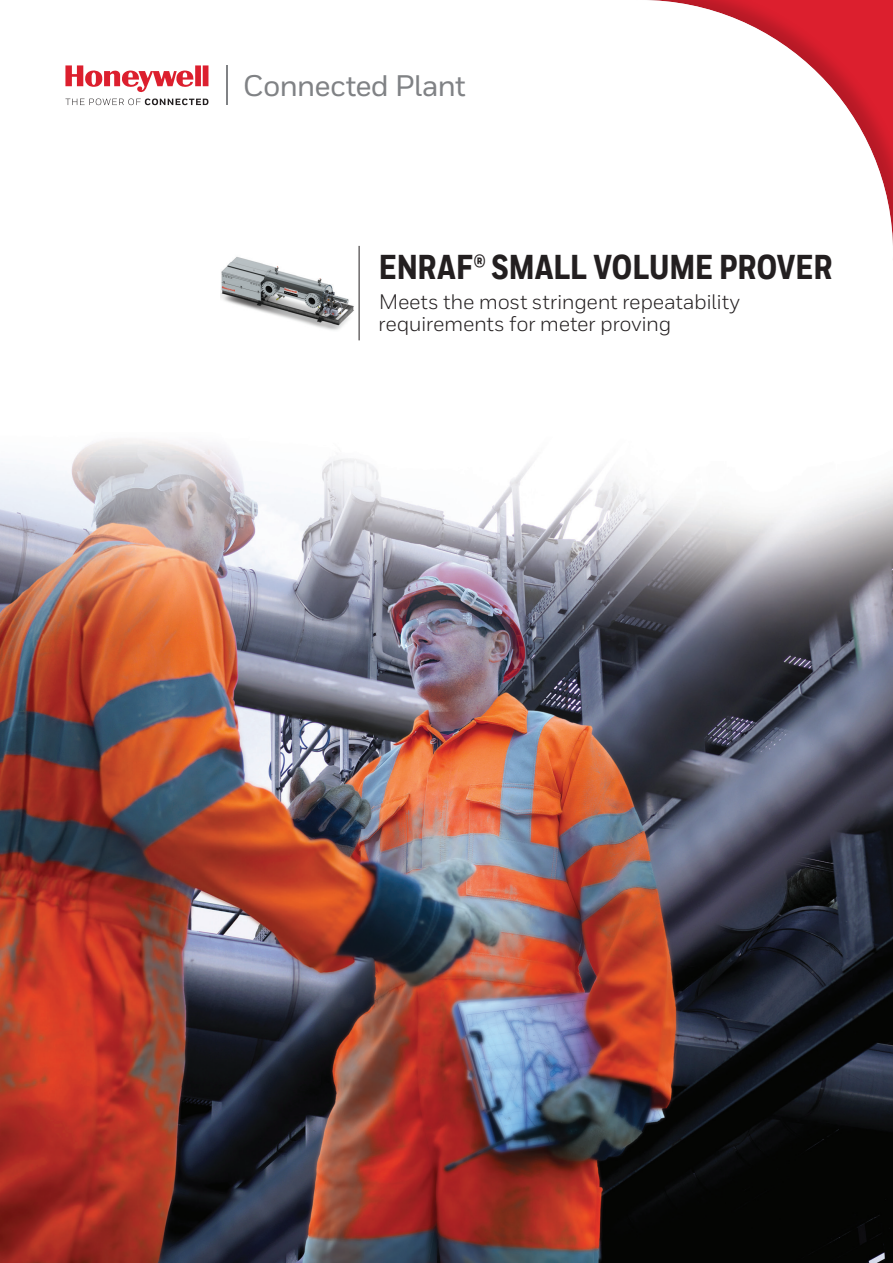
<style>
.page{position:relative;width:893px;height:1263px;background:#fff}
.page>*{position:absolute;margin:0;border:0;box-sizing:border-box;transform-origin:0 0}
.Cover__Title{font:800 34.5px "Honeywell Cond";letter-spacing:-.005em;color:#231f20}
.Connected_Logotype{font:500 29.7px "Honeywell Sans";letter-spacing:-.03em;color:#808285}
.Cover__Subtitle{font:21px/22.5px "Honeywell Sans";letter-spacing:-.015em;color:#231f20}
</style>
<div class="page">
<img style="left:0;top:65px;width:893px;height:1198px">
<div style="left:514px;top:0;width:379px;height:367px;background:#231f20;opacity:.2"></div>
<hr style="left:359px;top:246px;width:1px;height:94px;background:#231f20">
<img style="left:221px;top:246px;width:134px;height:94px">
<svg style="left:65px;top:65px;width:143px;height:27px"></svg>
<svg style="left:65px;top:98px;width:143px;height:7px"></svg>
<hr style="left:226px;top:65px;width:2px;height:40px;background:#808285">
<p class="Connected_Logotype" style="left:243px;top:68px;width:225px">Connected Plant</p>
<p class="Cover__Title" style="left:379px;top:246px;width:455px">ENRAF® SMALL VOLUME PROVER</p>
<p class="Cover__Subtitle" style="left:378px;top:290px;width:363px">Meets the most stringent repeatability requirements for meter proving</p>
</div>
